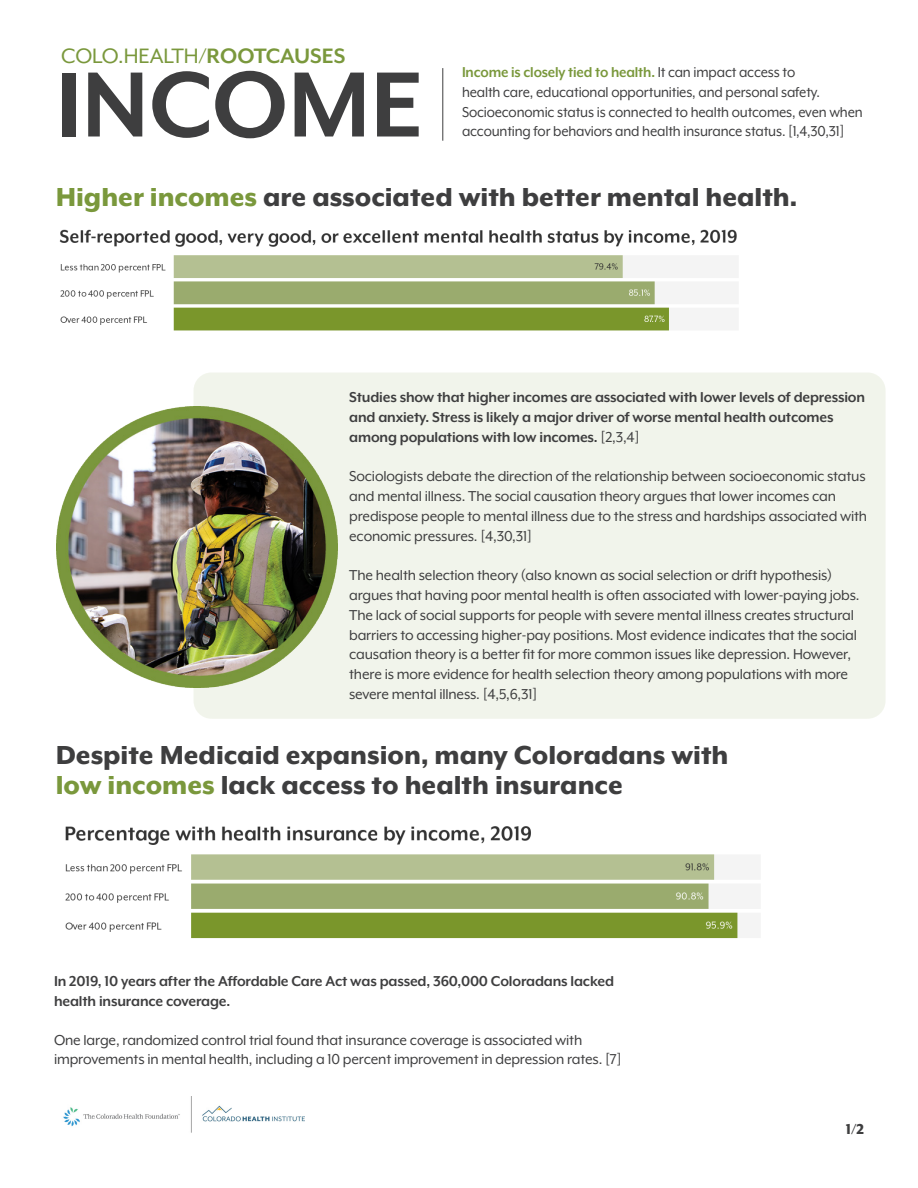
<style>
.page{position:relative;width:918px;height:1188px;background:#fff}
.page>*{position:absolute;margin:0;border:0;box-sizing:border-box;transform-origin:0 0}
.t1{font:700 106.5px "Mr Eaves XL Mod OT";color:#3e3e3f}
.t2{font:800 30px/30px "Mr Eaves XL Mod OT";color:#3e3e3f}
.t3{font:24px "Mr Eaves XL Mod OT";color:#7a983c}
.t4{font:16.5px/19.8px "Mr Eaves XL Mod OT";letter-spacing:-.01em;color:#3e3e3f}
.t5{font:700 16.5px/19.8px "Mr Eaves XL Mod OT";letter-spacing:-.01em;color:#3e3e3f}
.t6{font:16.5px/19.8px "Mr Eaves XL Mod OT";letter-spacing:-.01em;color:#3e3e3f;scale:.93 1}
.t7{font:800 16.5px "Mr Eaves XL Mod OT";color:#3e3e3f}
.s1{font-weight:700}
.s2{font-weight:700;color:#7a983c}
.s3{color:#7a983c}
.s4{font-weight:400}
</style>
<div class="page">
<div style="left:194px;top:372px;width:692px;height:347px;background:#f1f4eb;border-radius:18px"></div>
<img style="left:59px;top:229px;width:679px;height:102px">
<img style="left:57px;top:407px;width:280px;height:281px">
<img style="left:65px;top:826px;width:695px;height:113px">
<img style="left:63px;top:1096px;width:242px;height:37px">
<hr style="left:442px;top:68px;width:1px;height:73px;background:#3e3e3f">
<p class="t3" style="left:61px;top:44px;width:286px">COLO.HEALTH/<span class="s1">ROOTCAUSES</span></p>
<p class="t1" style="left:56px;top:51px;width:369px">INCOME</p>
<p class="t6" style="left:462px;top:62px;width:433px"><span class="s2">Income is closely tied to health.</span> It can impact access to<br>health care, educational opportunities, and personal safety.<br>Socioeconomic status is connected to health outcomes, even when accounting for behaviors and health insurance status. [1,4,30,31]</p>
<p class="t2" style="left:56px;top:182px;width:743px"><span class="s3">Higher incomes</span> are associated with better mental health.</p>
<p class="t5" style="left:349px;top:387px;width:517px">Studies show that higher incomes are associated with lower levels of depression and anxiety. Stress is likely a major driver of worse mental health outcomes among populations with low incomes. <span class="s4">[2,3,4]</span></p>
<p class="t4" style="left:349px;top:466px;width:520px">Sociologists debate the direction of the relationship between socioeconomic status and mental illness. The social causation theory argues that lower incomes can predispose people to mental illness due to the stress and hardships associated with economic pressures. [4,30,31]</p>
<p class="t4" style="left:349px;top:565px;width:512px">The health selection theory (also known as social selection or drift hypothesis) argues that having poor mental health is often associated with lower-paying jobs.<br>The lack of social supports for people with severe mental illness creates structural barriers to accessing higher-pay positions. Most evidence indicates that the social causation theory is a better fit for more common issues like depression. However, there is more evidence for health selection theory among populations with more severe mental illness. [4,5,6,31]</p>
<p class="t2" style="left:56px;top:740px;width:674px">Despite Medicaid expansion, many Coloradans with <span class="s3">low incomes</span> lack access to health insurance</p>
<p class="t5" style="left:54px;top:971px;width:562px">In 2019, 10 years after the Affordable Care Act was passed, 360,000 Coloradans lacked health insurance coverage.</p>
<p class="t4" style="left:54px;top:1030px;width:569px">One large, randomized control trial found that insurance coverage is associated with improvements in mental health, including a 10 percent improvement in depression rates. [7]</p>
<p class="t7" style="left:846px;top:1121px;width:20px">1/2</p>
</div>
